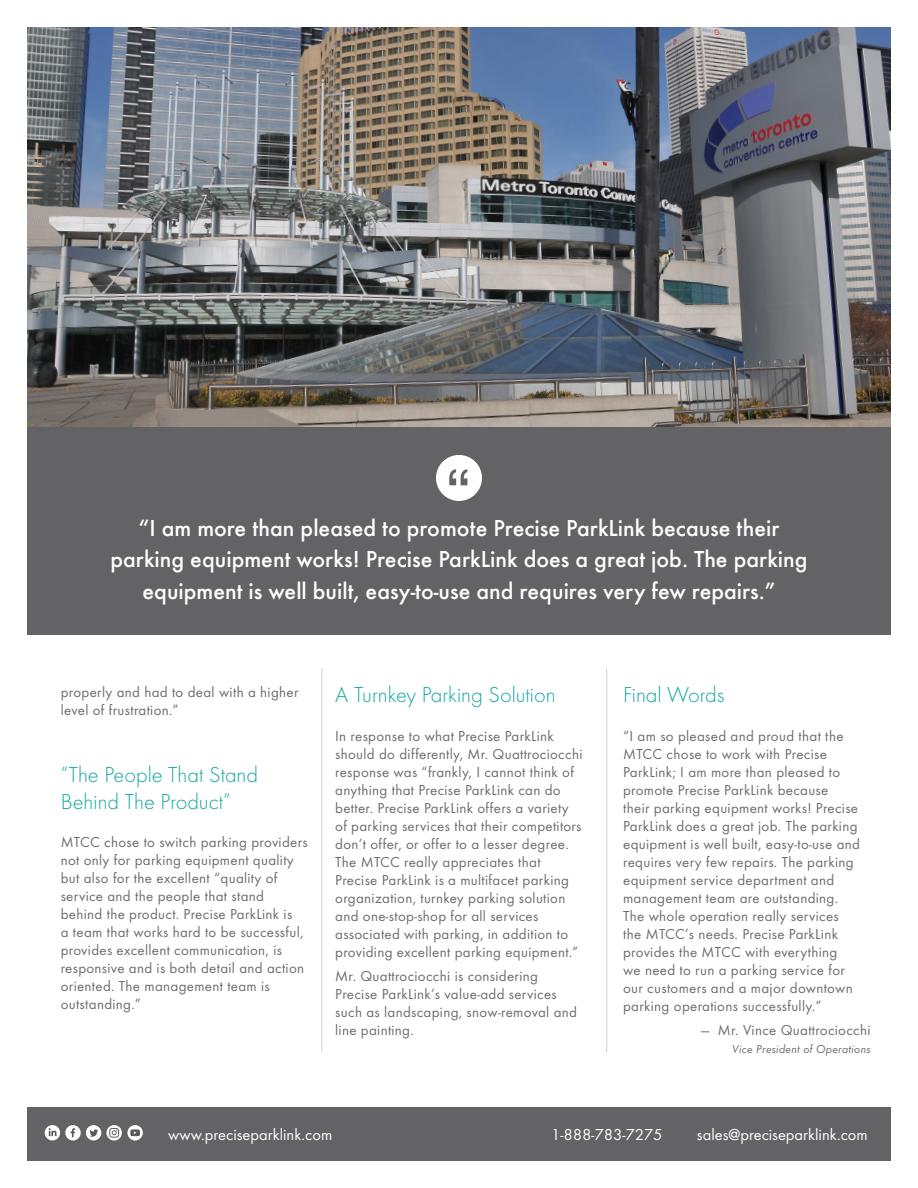
<style>
.page{position:relative;width:918px;height:1188px;background:#fff}
.page>*{position:absolute;margin:0;border:0;box-sizing:border-box;transform-origin:0 0}
.Body{font:500 24px "Futura T";color:#fff}
.Heading{font:300 22.5px/27px "Futura T";color:#12a79d}
.t1{font:16.5px "Futura T";color:#fff}
.Body-2{font:15px/18px "Futura T";letter-spacing:.02em;color:#6c6d70}
.Body-3{font:italic 12px "Futura T";letter-spacing:.02em;color:#6c6d70}
</style>
<div class="page">
<img style="left:27px;top:27px;width:864px;height:400px">
<hr style="left:321px;top:668px;width:1px;height:384px;background:#d1d2d4">
<div style="left:0;top:427px;width:918px;height:208px;background:#636366"></div>
<svg style="left:436px;top:455px;width:46px;height:46px"></svg>
<hr style="left:606px;top:668px;width:1px;height:384px;background:#d1d2d4">
<div style="left:0;top:1107px;width:918px;height:54px;background:#636366"></div>
<svg style="left:45px;top:1125px;width:15px;height:16px"></svg>
<svg style="left:49px;top:1128px;width:8px;height:8px"></svg>
<svg style="left:65px;top:1125px;width:16px;height:16px"></svg>
<svg style="left:71px;top:1128px;width:4px;height:9px"></svg>
<svg style="left:127px;top:1125px;width:16px;height:16px"></svg>
<svg style="left:130px;top:1129px;width:10px;height:7px"></svg>
<svg style="left:86px;top:1125px;width:15px;height:16px"></svg>
<svg style="left:90px;top:1129px;width:8px;height:8px"></svg>
<svg style="left:106px;top:1125px;width:16px;height:16px"></svg>
<svg style="left:109px;top:1128px;width:10px;height:10px"></svg>
<div style="left:0;top:0;width:27px;height:1188px;background:#fff"></div>
<div style="left:891px;top:0;width:27px;height:1188px;background:#fff"></div>
<p class="Body" style="left:139px;top:514px;width:642px">“I am more than pleased to promote Precise ParkLink because their</p>
<p class="Body" style="left:110px;top:545px;width:699px">parking equipment works! Precise ParkLink does a great job. The parking</p>
<p class="Body" style="left:142px;top:577px;width:635px">equipment is well built, easy-to-use and requires very few repairs.”</p>
<p class="Body-2" style="left:61px;top:683px;width:239px">properly and had to deal with a higher level of frustration.”</p>
<p class="Heading" style="left:61px;top:761px;width:199px">“The People That Stand<br>Behind The Product”</p>
<p class="Body-2" style="left:61px;top:833px;width:248px">MTCC chose to switch parking providers not only for parking equipment quality but also for the excellent “quality of service and the people that stand behind the product. Precise ParkLink is<br>a team that works hard to be successful, provides excellent communication, is responsive and is both detail and action oriented. The management team is outstanding.”</p>
<p class="Heading" style="left:335px;top:681px;width:222px">A Turnkey Parking Solution</p>
<p class="Body-2" style="left:335px;top:726px;width:249px">In response to what Precise ParkLink should do differently, Mr. Quattrociocchi response was “frankly, I cannot think of anything that Precise ParkLink can do better. Precise ParkLink offers a variety of parking services that their competitors don’t offer, or offer to a lesser degree.<br>The MTCC really appreciates that Precise ParkLink is a multifacet parking organization, turnkey parking solution and one-stop-shop for all services associated with parking, in addition to providing excellent parking equipment.”</p>
<p class="Body-2" style="left:335px;top:967px;width:243px">Mr. Quattrociocchi is considering<br>Precise ParkLink’s value-add services such as landscaping, snow-removal and line painting.</p>
<p class="Heading" style="left:623px;top:681px;width:103px">Final Words</p>
<p class="Body-2" style="left:623px;top:726px;width:238px">“I am so pleased and proud that the MTCC chose to work with Precise ParkLink; I am more than pleased to promote Precise ParkLink because<br>their parking equipment works! Precise ParkLink does a great job. The parking equipment is well built, easy-to-use and requires very few repairs. The parking equipment service department and management team are outstanding.<br>The whole operation really services the MTCC’s needs. Precise ParkLink provides the MTCC with everything<br>we need to run a parking service for our customers and a major downtown parking operations successfully.”</p>
<p class="Body-2" style="left:701px;top:1021px;width:171px">— Mr. Vince Quattrociocchi</p>
<p class="Body-3" style="left:732px;top:1042px;width:140px">Vice President of Operations</p>
<p class="t1" style="left:168px;top:1125px;width:166px">www.preciseparklink.com</p>
<p class="t1" style="left:551px;top:1125px;width:113px">1-888-783-7275</p>
<p class="t1" style="left:697px;top:1125px;width:172px">sales@preciseparklink.com</p>
</div>
